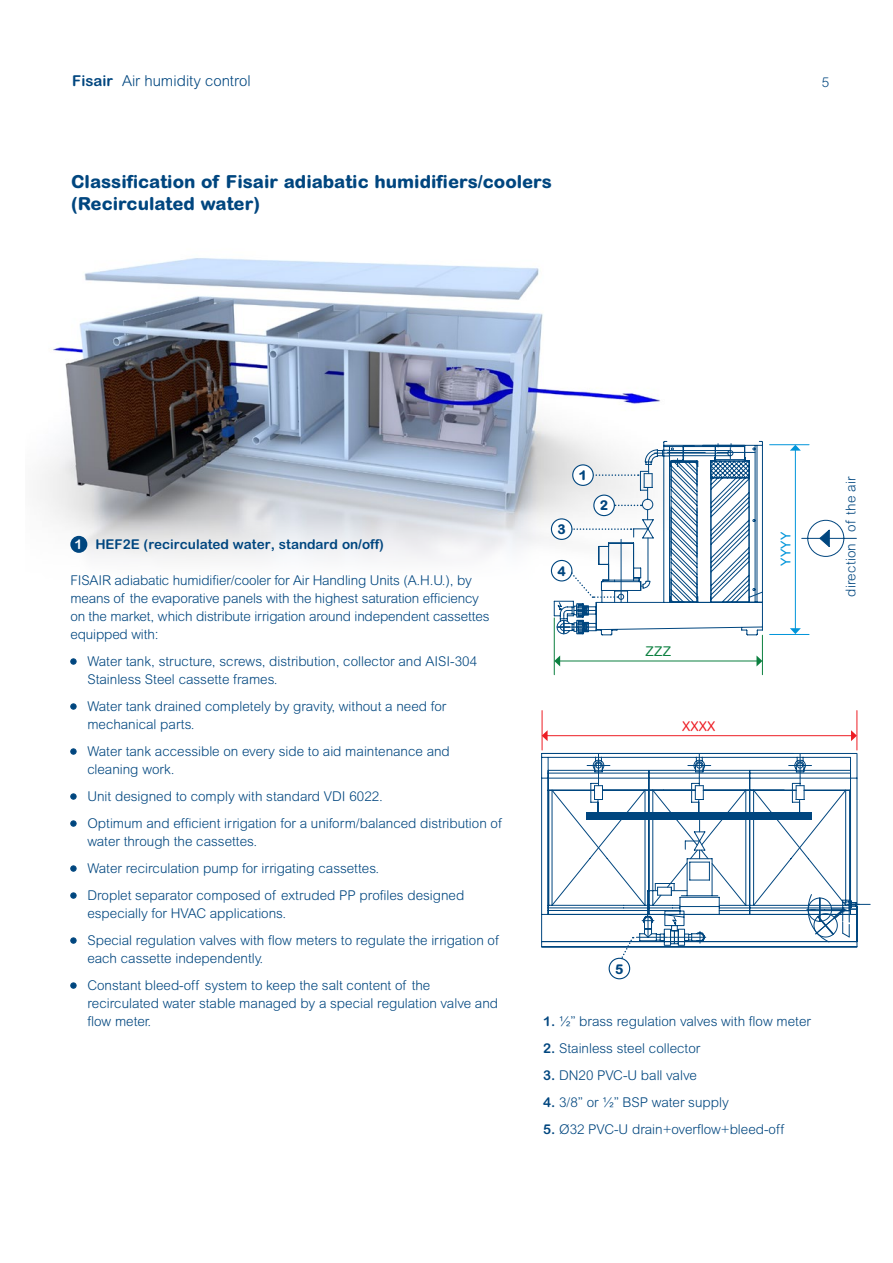
<style>
.page{position:relative;width:893px;height:1263px;background:#fff}
.page>*{position:absolute;margin:0;border:0;box-sizing:border-box;transform-origin:0 0}
.t1{font:800 18px/21.6px "Arial Rounded MT";color:#00467f}
.t2{font:300 15px "Arial Rounded MT";color:#00467f}
.t3{font:300 13.5px/18px "Arial Rounded MT";color:#00467f}
.t4{font:700 13.5px "Arial Rounded MT";color:#00467f}
.t5{font:800 13.5px "Arial Rounded MT";color:#00467f}
.t6{font:13.5px "Arial Rounded MT";color:#ed1d24}
.t7{font:13.5px "Arial Rounded MT";color:#0095da}
.t8{font:13.5px "Arial Rounded MT";color:#0c8040}
.s1{font-weight:700}
.s2{color:#fff}
</style>
<div class="page">
<img style="left:40px;top:258px;width:627px;height:319px">
<div style="left:70px;top:536px;width:17px;height:17px;background:#00467f;border-radius:50%"></div>
<div style="left:70px;top:658px;width:7px;height:7px;border:1px solid #00467f;border-radius:50%"></div>
<div style="left:70px;top:703px;width:7px;height:7px;border:1px solid #00467f;border-radius:50%"></div>
<div style="left:70px;top:748px;width:7px;height:7px;border:1px solid #00467f;border-radius:50%"></div>
<div style="left:70px;top:793px;width:7px;height:7px;border:1px solid #00467f;border-radius:50%"></div>
<div style="left:70px;top:820px;width:7px;height:7px;border:1px solid #00467f;border-radius:50%"></div>
<div style="left:70px;top:865px;width:7px;height:7px;border:1px solid #00467f;border-radius:50%"></div>
<div style="left:70px;top:892px;width:7px;height:7px;border:1px solid #00467f;border-radius:50%"></div>
<div style="left:70px;top:937px;width:7px;height:7px;border:1px solid #00467f;border-radius:50%"></div>
<div style="left:70px;top:982px;width:7px;height:7px;border:1px solid #00467f;border-radius:50%"></div>
<svg style="left:541px;top:753px;width:317px;height:194px"></svg>
<svg style="left:551px;top:754px;width:319px;height:206px"></svg>
<div style="left:609px;top:958px;width:21px;height:21px;border:1px solid #00467f;border-radius:50%"></div>
<hr style="left:547px;top:735px;width:305px;height:1px;background:#ed1d24">
<svg style="left:543px;top:730px;width:5px;height:11px"></svg>
<svg style="left:851px;top:730px;width:5px;height:11px"></svg>
<hr style="left:856px;top:710px;width:1px;height:40px;background:#ed1d24">
<hr style="left:542px;top:710px;width:1px;height:40px;background:#ed1d24">
<svg style="left:801px;top:520px;width:56px;height:37px"></svg>
<svg style="left:553px;top:441px;width:210px;height:194px"></svg>
<div style="left:573px;top:465px;width:20px;height:20px;background:#fff;border-radius:50%"></div>
<div style="left:572px;top:464px;width:22px;height:22px;border:1px solid #00467f;border-radius:50%"></div>
<div style="left:594px;top:495px;width:20px;height:21px;background:#fff;border-radius:50%"></div>
<div style="left:593px;top:494px;width:22px;height:22px;border:1px solid #00467f;border-radius:50%"></div>
<div style="left:551px;top:519px;width:21px;height:20px;background:#fff;border-radius:50%"></div>
<div style="left:551px;top:518px;width:21px;height:22px;border:1px solid #00467f;border-radius:50%"></div>
<div style="left:551px;top:560px;width:21px;height:21px;background:#fff;border-radius:50%"></div>
<div style="left:551px;top:560px;width:21px;height:21px;border:1px solid #00467f;border-radius:50%"></div>
<hr style="left:554px;top:618px;width:1px;height:57px;background:#0c8040">
<hr style="left:559px;top:661px;width:198px;height:1px;background:#0c8040">
<svg style="left:554px;top:655px;width:6px;height:11px"></svg>
<svg style="left:756px;top:655px;width:6px;height:11px"></svg>
<hr style="left:762px;top:635px;width:1px;height:40px;background:#0c8040">
<hr style="left:795px;top:450px;width:1px;height:179px;background:#0095da">
<svg style="left:790px;top:628px;width:11px;height:6px"></svg>
<svg style="left:790px;top:445px;width:11px;height:6px"></svg>
<hr style="left:770px;top:444px;width:39px;height:1px;background:#0095da">
<hr style="left:770px;top:634px;width:39px;height:1px;background:#0095da">
<p class="t2" style="left:72px;top:73px;width:180px"><span class="s1">Fisair</span> Air humidity control</p>
<p class="t3" style="left:822px;top:73px;width:9px">5</p>
<h1 class="t1" style="left:71px;top:171px;width:482px">Classification of Fisair adiabatic humidifiers/coolers (Recirculated water)</h1>
<p class="t4" style="left:75px;top:536px;width:311px"><span class="s2">1</span> HEF2E (recirculated water, standard on/off)</p>
<p class="t3" style="left:70px;top:571px;width:421px">FISAIR adiabatic humidifier/cooler for Air Handling Units (A.H.U.), by means of the evaporative panels with the highest saturation efficiency on the market, which distribute irrigation around independent cassettes equipped with:</p>
<p class="t3" style="left:87px;top:652px;width:391px">Water tank, structure, screws, distribution, collector and AISI-304<br>Stainless Steel cassette frames.</p>
<p class="t3" style="left:87px;top:697px;width:360px">Water tank drained completely by gravity, without a need for mechanical parts.</p>
<p class="t3" style="left:87px;top:742px;width:364px">Water tank accessible on every side to aid maintenance and cleaning work.</p>
<p class="t3" style="left:87px;top:783px;width:416px;line-height:27px">Unit designed to comply with standard VDI 6022.<br>Optimum and efficient irrigation for a uniform/balanced distribution of</p>
<p class="t3" style="left:87px;top:828px;width:378px;line-height:27px">water through the cassettes.<br>Water recirculation pump for irrigating cassettes.<br>Droplet separator composed of extruded PP profiles designed</p>
<p class="t3" style="left:87px;top:900px;width:413px;line-height:27px">especially for HVAC applications.<br>Special regulation valves with flow meters to regulate the irrigation of</p>
<p class="t3" style="left:87px;top:945px;width:345px;line-height:27px">each cassette independently.<br>Constant bleed-off system to keep the salt content of the</p>
<p class="t3" style="left:87px;top:994px;width:412px">recirculated water stable managed by a special regulation valve and flow meter.</p>
<p class="t5" style="left:579px;top:467px;width:10px">1</p>
<p class="t5" style="left:557px;top:521px;width:10px">3</p>
<p class="t5" style="left:557px;top:563px;width:10px">4</p>
<p class="t5" style="left:600px;top:497px;width:10px">2</p>
<p class="t8" style="left:646px;top:643px;width:27px">ZZZ</p>
<p class="t6" style="left:682px;top:718px;width:35px">XXXX</p>
<p class="t7" style="left:778px;top:566px;width:35px;rotate:-90deg">YYYY</p>
<p class="t3" style="left:842px;top:597px;width:122px;rotate:-90deg">direction of the air</p>
<p class="t5" style="left:615px;top:961px;width:10px">5</p>
<p class="t3" style="left:543px;top:1012px;width:269px"><span class="s1">1.</span> ½” brass regulation valves with flow meter</p>
<p class="t3" style="left:543px;top:1039px;width:159px"><span class="s1">2.</span> Stainless steel collector</p>
<p class="t3" style="left:543px;top:1066px;width:155px"><span class="s1">3.</span> DN20 PVC-U ball valve</p>
<p class="t3" style="left:543px;top:1093px;width:187px"><span class="s1">4.</span> 3/8” or ½” BSP water supply</p>
<p class="t3" style="left:543px;top:1120px;width:243px"><span class="s1">5.</span> Ø32 PVC-U drain+overflow+bleed-off</p>
</div>
